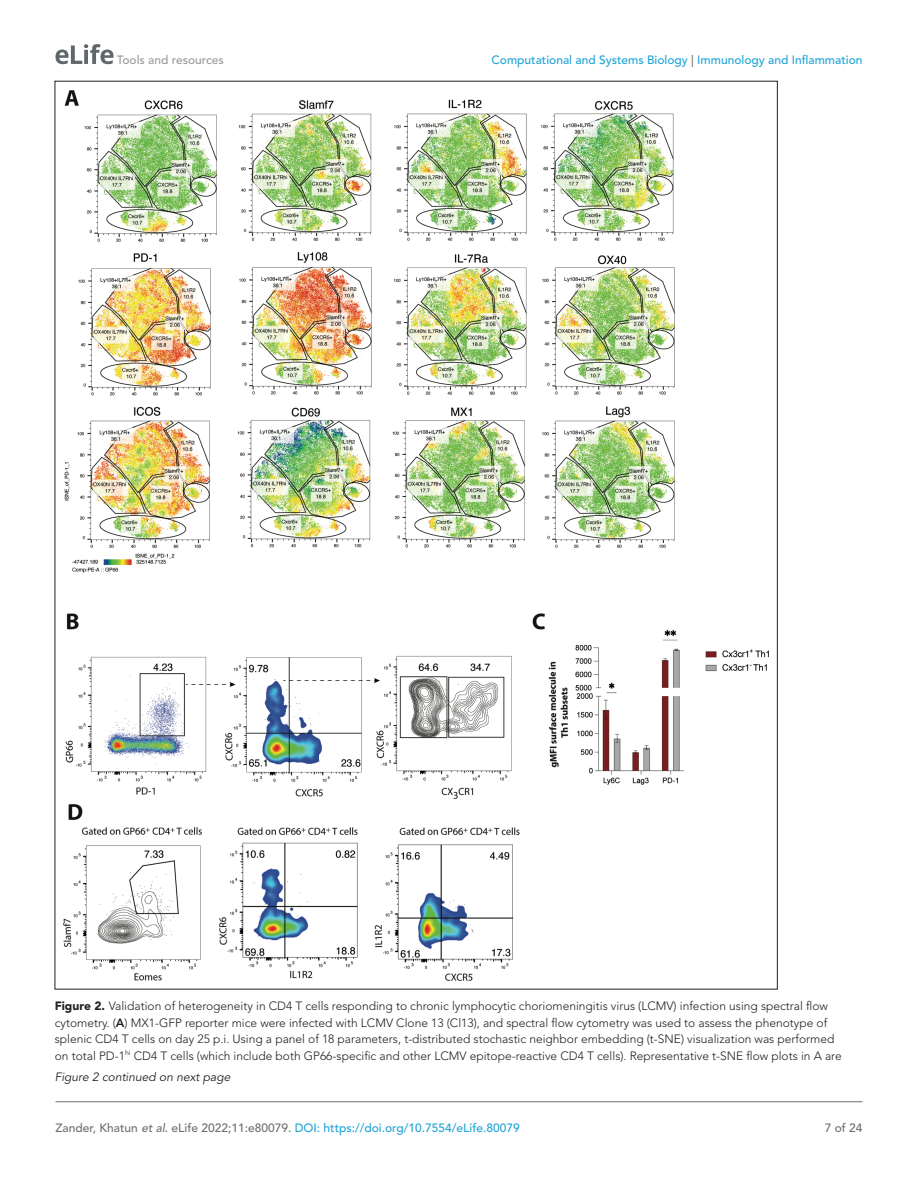
<style>
.page{position:relative;width:918px;height:1188px;background:#fff}
.page>*{position:absolute;margin:0;border:0;box-sizing:border-box;transform-origin:0 0}
.t1{font:300 12px/16.5px "Avenir LT Std";color:#231f20}
.t2{font:500 12px "Avenir LT Std";color:#1ea4d7}
.t3{font:italic 12px "Avenir LT Std";color:#231f20}
.t4{font:500 12px "Avenir LT Std";color:#9a9a9a}
.t5{font:500 12px "Avenir LT Std";color:#6e6e70}
.s1{color:#6e6e70}
.s2{font-weight:900}
.s3{font-weight:800}
.s4{font-style:italic;color:#6e6e70}
</style>
<div class="page">
<svg style="left:55px;top:44px;width:59px;height:20px"></svg>
<hr style="left:56px;top:1101px;width:806px;height:1px;background:#6e6e70">
<img style="left:64px;top:90px;width:704px;height:890px">
<p class="t4" style="left:117px;top:53px;width:108px">Tools and resources</p>
<p class="t2" style="left:491px;top:53px;width:373px">Computational and Systems Biology <span class="s1">|</span> Immunology and Inflammation</p>
<p class="t1" style="left:55px;top:998px;width:788px"><span class="s2">Figure 2.</span> Validation of heterogeneity in CD4 T cells responding to chronic lymphocytic choriomeningitis virus (LCMV) infection using spectral flow cytometry. (<span class="s3">A</span>) MX1-GFP reporter mice were infected with LCMV Clone 13 (Cl13), and spectral flow cytometry was used to assess the phenotype of splenic CD4 T cells on day 25 p.i. Using a panel of 18 parameters, t-distributed stochastic neighbor embedding (t-SNE) visualization was performed on total PD-1<sup>hi</sup> CD4 T cells (which include both GP66-specific and other LCMV epitope-reactive CD4 T cells). Representative t-SNE flow plots in A are</p>
<p class="t3" style="left:55px;top:1070px;width:177px">Figure 2 continued on next page</p>
<p class="t2" style="left:56px;top:1121px;width:466px"><span class="s1">Zander, Khatun</span> <span class="s4">et al</span><span class="s1">. eLife 2022;11:e80079.</span> DOI: https://doi.org/10.7554/eLife.80079</p>
<p class="t5" style="left:825px;top:1121px;width:39px">7 of 24</p>
</div>
